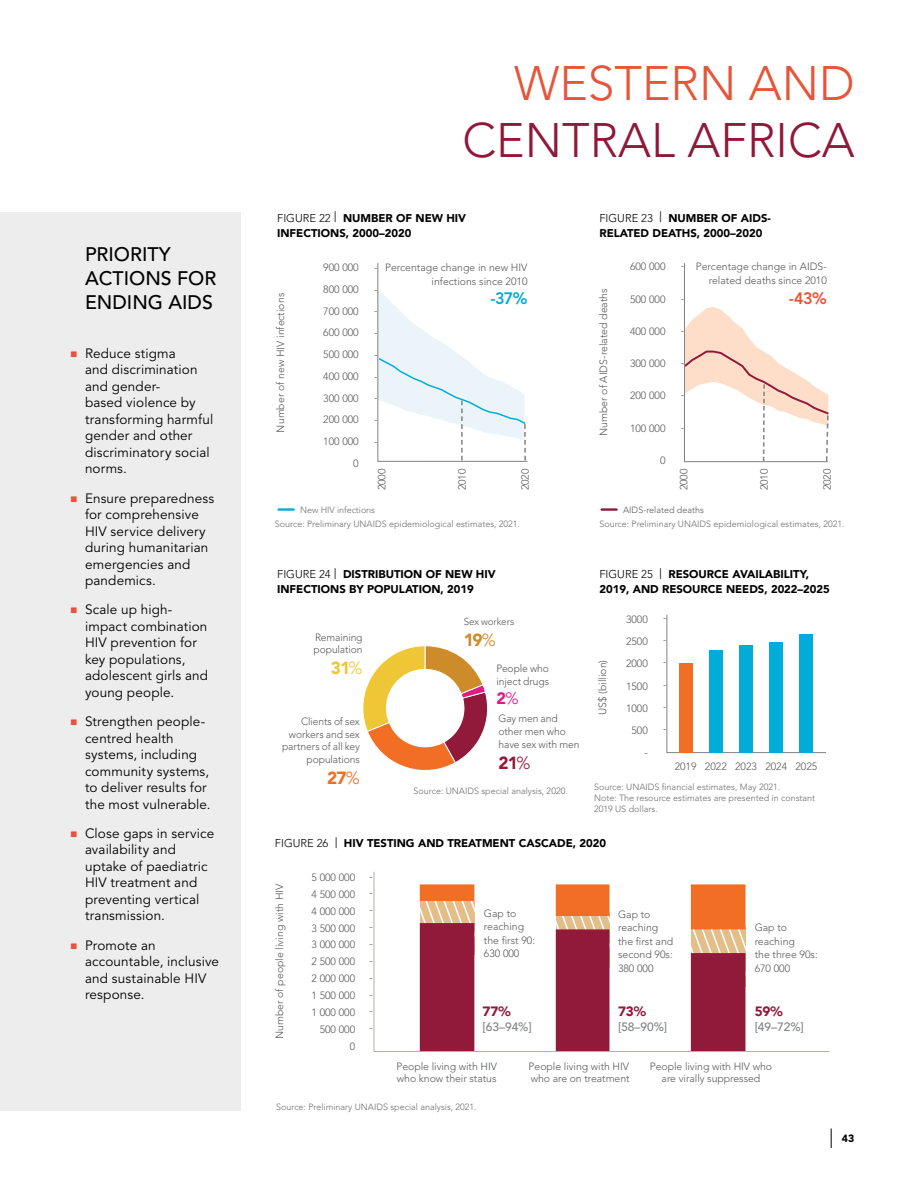
<style>
.page{position:relative;width:918px;height:1188px;background:#fff}
.page>*{position:absolute;margin:0;border:0;box-sizing:border-box;transform-origin:0 0}
.t1{font:300 48px "Avenir LT Std";color:#901839}
.t2{font:300 48px "Avenir LT Std";color:#e65539}
.t3{font:500 19.5px/24px "Avenir LT Std";color:#000}
.t4{font:900 17.4px "Avenir LT Std";color:#cd8b2a}
.t5{font:900 17.4px "Avenir LT Std";color:#efc635}
.t6{font:900 17.4px "Avenir LT Std";color:#91193a}
.t7{font:900 17.4px "Avenir LT Std";color:#f36e25}
.t8{font:800 16.5px "Avenir LT Std";color:#01add8}
.t9{font:800 16.5px "Avenir LT Std";color:#e65539}
.t10{font:900 16.5px "Avenir LT Std";color:#e01a85}
.t11{font:13.5px/16.5px "Avenir LT Std";letter-spacing:.01em;color:#000}
.t12{font:900 13.5px "Avenir LT";color:#901839}
.t13{font:500 12px "Avenir LT Std";letter-spacing:-.005em;color:#808285}
.t14{font:900 11.25px/15px "Avenir LT";color:#000}
.t15{font:300 10.5px/16.8px "Avenir LT Std";color:#58595b}
.t16{font:900 10.5px "Avenir LT Std";color:#000}
.t17{font:300 9.9px "Avenir LT Std";letter-spacing:-.005em;color:#58595b}
.t18{font:300 9px/10.8px "Avenir LT Std";color:#6d6e71}
.t19{font:300 9px "Avenir LT Std";color:#58595b}
.s1{font-family:"Avenir LT Std";font-weight:300}
.s2{font-family:"Ubuntu";font-weight:300}
.s3{font-weight:300}
</style>
<div class="page">
<svg style="left:831px;top:1129px;width:1px;height:19px"></svg>
<div style="left:0;top:213px;width:241px;height:898px;background:#ededee"></div>
<hr style="left:279px;top:508px;width:15px;height:3px;background:#01add8">
<hr style="left:602px;top:508px;width:15px;height:3px;background:#91193a">
<svg style="left:377px;top:263px;width:151px;height:199px"></svg>
<svg style="left:684px;top:263px;width:145px;height:200px"></svg>
<svg style="left:374px;top:871px;width:456px;height:181px"></svg>
<svg style="left:362px;top:645px;width:126px;height:126px"></svg>
<svg style="left:667px;top:614px;width:159px;height:139px"></svg>
<div style="left:679px;top:663px;width:13px;height:90px;background:#f36e25"></div>
<div style="left:709px;top:650px;width:13px;height:103px;background:#01add8"></div>
<div style="left:740px;top:646px;width:13px;height:107px;background:#01add8"></div>
<div style="left:770px;top:643px;width:13px;height:110px;background:#01add8"></div>
<div style="left:800px;top:635px;width:13px;height:118px;background:#01add8"></div>
<svg style="left:383px;top:872px;width:393px;height:179px"></svg>
<h2 class="t3" style="left:85px;top:243px;width:133px">PRIORITY<br>ACTIONS FOR<br>ENDING AIDS</h2>
<p class="t11" style="left:85px;top:345px;width:130px">Reduce stigma<br>and discrimination and gender-<br>based violence by transforming harmful gender and other discriminatory social norms.</p>
<p class="t11" style="left:85px;top:490px;width:131px">Ensure preparedness for comprehensive<br>HIV service delivery during humanitarian emergencies and pandemics.</p>
<p class="t11" style="left:85px;top:602px;width:125px">Scale up high&shy;impact combination<br>HIV prevention for key populations, adolescent girls and young people.</p>
<p class="t11" style="left:85px;top:714px;width:127px">Strengthen people&shy;centred health systems, including community systems, to deliver results for the most vulnerable.</p>
<p class="t11" style="left:85px;top:825px;width:131px">Close gaps in service availability and uptake of paediatric<br>HIV treatment and preventing vertical transmission.</p>
<p class="t11" style="left:85px;top:937px;width:136px">Promote an accountable, inclusive and sustainable HIV response.</p>
<h1 class="t2" style="left:514px;top:55px;width:342px">WESTERN AND</h1>
<h1 class="t1" style="left:463px;top:112px;width:394px">CENTRAL AFRICA</h1>
<p class="t14" style="left:277px;top:210px;width:191px"><span class="s1">FIGURE 22</span> <span class="s2">|</span> NUMBER OF NEW HIV<br>INFECTIONS, 2000–2020</p>
<p class="t14" style="left:599px;top:210px;width:173px"><span class="s1">FIGURE 23</span> <span class="s2">|</span> NUMBER OF AIDS-<br>RELATED DEATHS, 2000–2020</p>
<p class="t15" style="left:385px;top:261px;width:144px;line-height:13.5px;text-align:right">Percentage change in new HIV infections since 2010</p>
<h3 class="t8" style="left:490px;top:289px;width:38px">-37%</h3>
<p class="t15" style="left:323px;top:257px;width:37px;line-height:21.8px;text-align:right">900 000<br>800 000<br>700 000<br>600 000<br>500 000<br>400 000<br>300 000<br>200 000<br>100 000<br>0</p>
<p class="t15" style="left:374px;top:257px;width:5px;line-height:21.8px;text-align:justify">- - - - - - - - -</p>
<p class="t15" style="left:272px;top:433px;width:141px;rotate:-90deg">Number of new HIV infections</p>
<p class="t15" style="left:595px;top:436px;width:149px;rotate:-90deg">Number of AIDS-related deaths</p>
<p class="t15" style="left:630px;top:258px;width:37px">600 000</p>
<p class="t15" style="left:630px;top:291px;width:37px">500 000</p>
<p class="t15" style="left:630px;top:323px;width:37px">400 000</p>
<p class="t15" style="left:630px;top:355px;width:37px">300 000</p>
<p class="t15" style="left:630px;top:387px;width:37px">200 000</p>
<p class="t15" style="left:630px;top:420px;width:37px">100 000</p>
<p class="t15" style="left:660px;top:452px;width:7px">0</p>
<p class="t15" style="left:681px;top:257px;width:5px">-</p>
<p class="t15" style="left:681px;top:290px;width:5px">-</p>
<p class="t15" style="left:681px;top:322px;width:5px">-</p>
<p class="t15" style="left:681px;top:354px;width:5px">-</p>
<p class="t15" style="left:681px;top:386px;width:5px">-</p>
<p class="t15" style="left:681px;top:419px;width:5px">-</p>
<p class="t15" style="left:696px;top:260px;width:133px;line-height:13.5px;text-align:right">Percentage change in AIDS&shy;related deaths since 2010</p>
<h3 class="t9" style="left:789px;top:288px;width:39px">-43%</h3>
<p class="t15" style="left:373px;top:490px;width:23px;rotate:-90deg">2000</p>
<p class="t15" style="left:454px;top:490px;width:23px;rotate:-90deg">2010</p>
<p class="t15" style="left:517px;top:490px;width:23px;rotate:-90deg">2020</p>
<p class="t15" style="left:675px;top:490px;width:23px;rotate:-90deg">2000</p>
<p class="t15" style="left:756px;top:490px;width:23px;rotate:-90deg">2010</p>
<p class="t15" style="left:819px;top:490px;width:23px;rotate:-90deg">2020</p>
<p class="t18" style="left:300px;top:505px;width:76px">New HIV infections</p>
<p class="t19" style="left:623px;top:505px;width:82px">AIDS-related deaths</p>
<p class="t18" style="left:275px;top:519px;width:247px">Source: Preliminary UNAIDS epidemiological estimates, 2021.</p>
<p class="t18" style="left:599px;top:519px;width:247px">Source: Preliminary UNAIDS epidemiological estimates, 2021.</p>
<p class="t14" style="left:277px;top:567px;width:220px"><span class="s1">FIGURE 24</span> <span class="s2">|</span> DISTRIBUTION OF NEW HIV<br>INFECTIONS BY POPULATION, 2019</p>
<p class="t14" style="left:599px;top:567px;width:232px"><span class="s1">FIGURE 25</span> <span class="s2">|</span> RESOURCE AVAILABILITY,<br>2019, AND RESOURCE NEEDS, 2022–2025</p>
<p class="t17" style="left:464px;top:615px;width:52px">Sex workers</p>
<p class="t15" style="left:315px;top:629px;width:49px">Remaining</p>
<h3 class="t4" style="left:464px;top:629px;width:34px">19<span class="s3">%</span></h3>
<p class="t15" style="left:314px;top:641px;width:51px">population</p>
<h3 class="t5" style="left:331px;top:658px;width:33px">31<span class="s3">%</span></h3>
<p class="t15" style="left:497px;top:662px;width:54px;line-height:12.6px">People who inject drugs</p>
<h3 class="t10" style="left:497px;top:689px;width:24px">2<span class="s3">%</span></h3>
<p class="t15" style="left:499px;top:713px;width:82px;line-height:12.6px">Gay men and other men who have sex with men</p>
<h3 class="t6" style="left:499px;top:752px;width:33px">21<span class="s3">%</span></h3>
<p class="t15" style="left:282px;top:715px;width:79px;line-height:12.6px;text-align:right">Clients of sex workers and sex partners of all key populations</p>
<h3 class="t7" style="left:327px;top:767px;width:34px">27<span class="s3">%</span></h3>
<p class="t18" style="left:414px;top:786px;width:156px">Source: UNAIDS special analysis, 2020.</p>
<p class="t15" style="left:594px;top:715px;width:57px;rotate:-90deg">US$ (billion)</p>
<p class="t15" style="left:626px;top:608px;width:23px;line-height:22.2px;text-align:right">3000<br>2500<br>2000<br>1500<br>1000<br>500 -</p>
<p class="t15" style="left:663px;top:606px;width:5px;line-height:22.2px;text-align:justify">- - - - - -</p>
<p class="t15" style="left:675px;top:758px;width:144px">2019 2022 2023 2024 2025</p>
<p class="t18" style="left:594px;top:782px;width:223px">Source: UNAIDS financial estimates, May 2021.<br>Note: The resource estimates are presented in constant<br>2019 US dollars.</p>
<p class="t14" style="left:275px;top:836px;width:333px"><span class="s1">FIGURE 26</span> <span class="s2">|</span> HIV TESTING AND TREATMENT CASCADE, 2020</p>
<p class="t15" style="left:312px;top:869px;width:45px;text-align:right">5 000 000<br>4 500 000<br>4 000 000<br>3 500 000<br>3 000 000<br>2 500 000<br>2 000 000<br>1 500 000<br>1 000 000<br>500 000<br>0</p>
<p class="t15" style="left:370px;top:868px;width:5px;text-align:justify">- - - - - - - - - -</p>
<p class="t15" style="left:271px;top:1039px;width:157px;rotate:-90deg">Number of people living with HIV</p>
<p class="t15" style="left:484px;top:906px;width:53px;line-height:13.5px">Gap to reaching the first 90:<br>630 000</p>
<p class="t12" style="left:483px;top:1003px;width:30px">77%</p>
<p class="t13" style="left:483px;top:1020px;width:51px">[63–94%]</p>
<p class="t15" style="left:618px;top:907px;width:57px;line-height:13.5px">Gap to reaching the first and second 90s:<br>380 000</p>
<p class="t12" style="left:618px;top:1003px;width:30px">73%</p>
<p class="t13" style="left:618px;top:1020px;width:51px">[58–90%]</p>
<p class="t15" style="left:755px;top:921px;width:65px;line-height:13.5px">Gap to reaching<br>the three 90s:<br>670 000</p>
<p class="t12" style="left:755px;top:1003px;width:30px">59%</p>
<p class="t13" style="left:755px;top:1020px;width:51px">[49–72%]</p>
<p class="t15" style="left:397px;top:1061px;width:102px;line-height:12px">People living with HIV who know their status</p>
<p class="t15" style="left:529px;top:1061px;width:103px;line-height:12px">People living with HIV who are on treatment</p>
<p class="t15" style="left:650px;top:1061px;width:124px;line-height:12px;text-align:center">People living with HIV who are virally suppressed</p>
<p class="t18" style="left:276px;top:1101px;width:202px">Source: Preliminary UNAIDS special analysis, 2021.</p>
<p class="t16" style="left:842px;top:1132px;width:14px">43</p>
</div>
